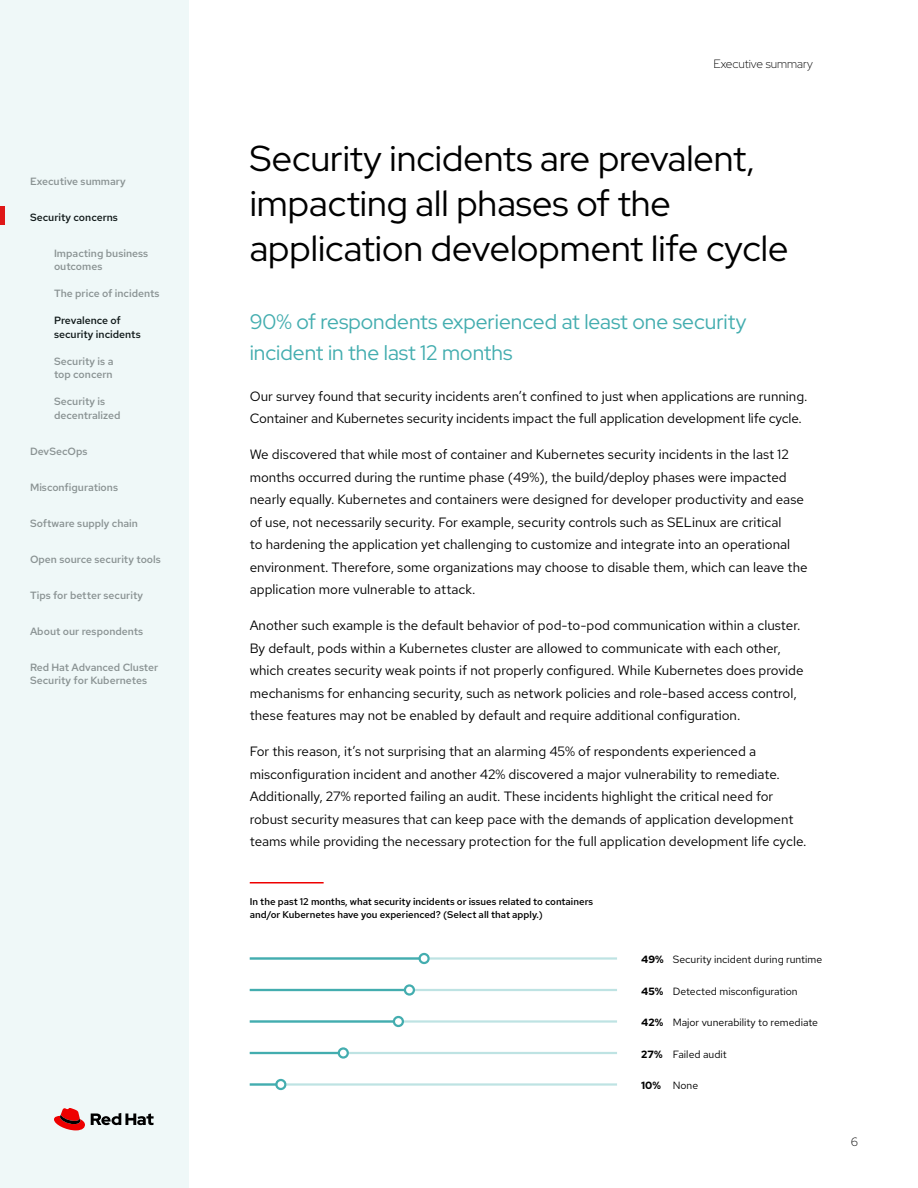
<style>
.page{position:relative;width:918px;height:1188px;background:#fff}
.page>*{position:absolute;margin:0;border:0;box-sizing:border-box;transform-origin:0 0}
.section_header_2{font:36px/45px "Red Hat Display";color:#000}
.body_large{font:21px/31.5px "Red Hat Display";color:#43adaf}
.body{font:13.5px/22.5px "Red Hat Text";color:#000}
.t1{font:300 12px "Red Hat Display";color:#000}
.navigation_primary{font:500 10.5px/13.5px "Red Hat Text";color:#8c8c8c}
.bar_graph_label{font:10.5px "Red Hat Text";color:#000}
.navigation_secondary{font:500 10.5px/13.5px "Red Hat Text";color:#8c8c8c}
.navigation_secondary-2{font:500 10.5px/13.5px "Red Hat Text";color:#000}
.navigation_primary-2{font:500 10.5px "Red Hat Text";color:#000}
.research_question{font:500 9.75px/13.5px "Red Hat Text";color:#000}
.s1{font-weight:700}
</style>
<div class="page">
<hr style="left:250px;top:957px;width:367px;height:3px;background:#aedcdd">
<hr style="left:250px;top:989px;width:367px;height:2px;background:#aedcdd">
<hr style="left:250px;top:1020px;width:367px;height:3px;background:#aedcdd">
<hr style="left:250px;top:1052px;width:367px;height:2px;background:#aedcdd">
<hr style="left:250px;top:1083px;width:367px;height:3px;background:#aedcdd">
<hr style="left:250px;top:882px;width:74px;height:2px;background:#e00">
<div style="left:421px;top:954px;width:9px;height:9px;background:#fff;border-radius:50%"></div>
<hr style="left:250px;top:957px;width:170px;height:3px;background:#43adaf">
<div style="left:418px;top:953px;width:12px;height:11px;border:2px solid #43adaf;border-radius:50%"></div>
<div style="left:406px;top:986px;width:9px;height:8px;background:#fff;border-radius:50%"></div>
<div style="left:395px;top:1017px;width:9px;height:9px;background:#fff;border-radius:50%"></div>
<div style="left:340px;top:1048px;width:9px;height:10px;background:#fff;border-radius:50%"></div>
<div style="left:277px;top:1080px;width:9px;height:9px;background:#fff;border-radius:50%"></div>
<hr style="left:250px;top:989px;width:155px;height:2px;background:#43adaf">
<div style="left:404px;top:984px;width:11px;height:12px;border:2px solid #43adaf;border-radius:50%"></div>
<hr style="left:250px;top:1020px;width:144px;height:3px;background:#43adaf">
<div style="left:393px;top:1016px;width:11px;height:11px;border:2px solid #43adaf;border-radius:50%"></div>
<hr style="left:250px;top:1052px;width:89px;height:2px;background:#43adaf">
<div style="left:338px;top:1047px;width:11px;height:12px;border:2px solid #43adaf;border-radius:50%"></div>
<hr style="left:250px;top:1083px;width:26px;height:3px;background:#43adaf">
<div style="left:275px;top:1079px;width:11px;height:11px;border:2px solid #43adaf;border-radius:50%"></div>
<div style="left:0;top:0;width:188px;height:1188px;background:#eff8f8"></div>
<svg style="left:54px;top:1108px;width:31px;height:22px"></svg>
<svg style="left:91px;top:1113px;width:63px;height:12px"></svg>
<p class="navigation_primary" style="left:30px;top:174px;width:97px">Executive summary</p>
<p class="navigation_primary-2" style="left:30px;top:210px;width:89px">Security concerns</p>
<p class="navigation_secondary" style="left:54px;top:246px;width:96px">Impacting business outcomes</p>
<p class="navigation_secondary" style="left:54px;top:286px;width:107px">The price of incidents</p>
<p class="navigation_secondary-2" style="left:54px;top:313px;width:88px">Prevalence of security incidents</p>
<p class="navigation_secondary" style="left:54px;top:354px;width:61px">Security is a top concern</p>
<p class="navigation_secondary" style="left:54px;top:394px;width:68px">Security is decentralized</p>
<p class="navigation_primary" style="left:30px;top:444px;width:59px">DevSecOps</p>
<p class="navigation_primary" style="left:30px;top:480px;width:90px">Misconfigurations</p>
<p class="navigation_primary" style="left:30px;top:516px;width:110px">Software supply chain</p>
<p class="navigation_primary" style="left:30px;top:552px;width:132px">Open source security tools</p>
<p class="navigation_primary" style="left:30px;top:588px;width:115px">Tips for better security</p>
<p class="navigation_primary" style="left:30px;top:624px;width:115px">About our respondents</p>
<p class="navigation_primary" style="left:30px;top:660px;width:130px">Red Hat Advanced Cluster<br>Security for Kubernetes</p>
<p class="t1" style="left:714px;top:55px;width:101px">Executive summary</p>
<p class="section_header_2" style="left:250px;top:135px;width:540px">Security incidents are prevalent, impacting all phases of the application development life cycle</p>
<p class="body_large" style="left:250px;top:305px;width:498px">90% of respondents experienced at least one security incident in the last 12 months</p>
<p class="body" style="left:250px;top:384px;width:559px">Our survey found that security incidents aren’t confined to just when applications are running.<br>Container and Kubernetes security incidents impact the full application development life cycle.</p>
<p class="body" style="left:250px;top:443px;width:559px">We discovered that while most of container and Kubernetes security incidents in the last 12 months occurred during the runtime phase (49%), the build/deploy phases were impacted nearly equally. Kubernetes and containers were designed for developer productivity and ease of use, not necessarily security. For example, security controls such as SELinux are critical<br>to hardening the application yet challenging to customize and integrate into an operational environment. Therefore, some organizations may choose to disable them, which can leave the application more vulnerable to attack.</p>
<p class="body" style="left:250px;top:614px;width:555px">Another such example is the default behavior of pod-to-pod communication within a cluster.<br>By default, pods within a Kubernetes cluster are allowed to communicate with each other, which creates security weak points if not properly configured. While Kubernetes does provide mechanisms for enhancing security, such as network policies and role-based access control, these features may not be enabled by default and require additional configuration.</p>
<p class="body" style="left:250px;top:740px;width:558px">For this reason, it’s not surprising that an alarming 45% of respondents experienced a misconfiguration incident and another 42% discovered a major vulnerability to remediate.<br>Additionally, 27% reported failing an audit. These incidents highlight the critical need for robust security measures that can keep pace with the demands of application development teams while providing the necessary protection for the full application development life cycle.</p>
<p class="research_question" style="left:250px;top:894px;width:345px">In the past 12 months, what security incidents or issues related to containers and/or Kubernetes have you experienced? (Select all that apply.)</p>
<p class="bar_graph_label" style="left:641px;top:952px;width:183px"><span class="s1">49%</span> Security incident during runtime</p>
<p class="bar_graph_label" style="left:641px;top:984px;width:158px"><span class="s1">45%</span> Detected misconfiguration</p>
<p class="bar_graph_label" style="left:641px;top:1015px;width:178px"><span class="s1">42%</span> Major vunerability to remediate</p>
<p class="bar_graph_label" style="left:641px;top:1047px;width:87px"><span class="s1">27%</span> Failed audit</p>
<p class="bar_graph_label" style="left:641px;top:1078px;width:58px"><span class="s1">10%</span> None</p>
<p class="t1" style="left:851px;top:1134px;width:9px">6</p>
</div>
